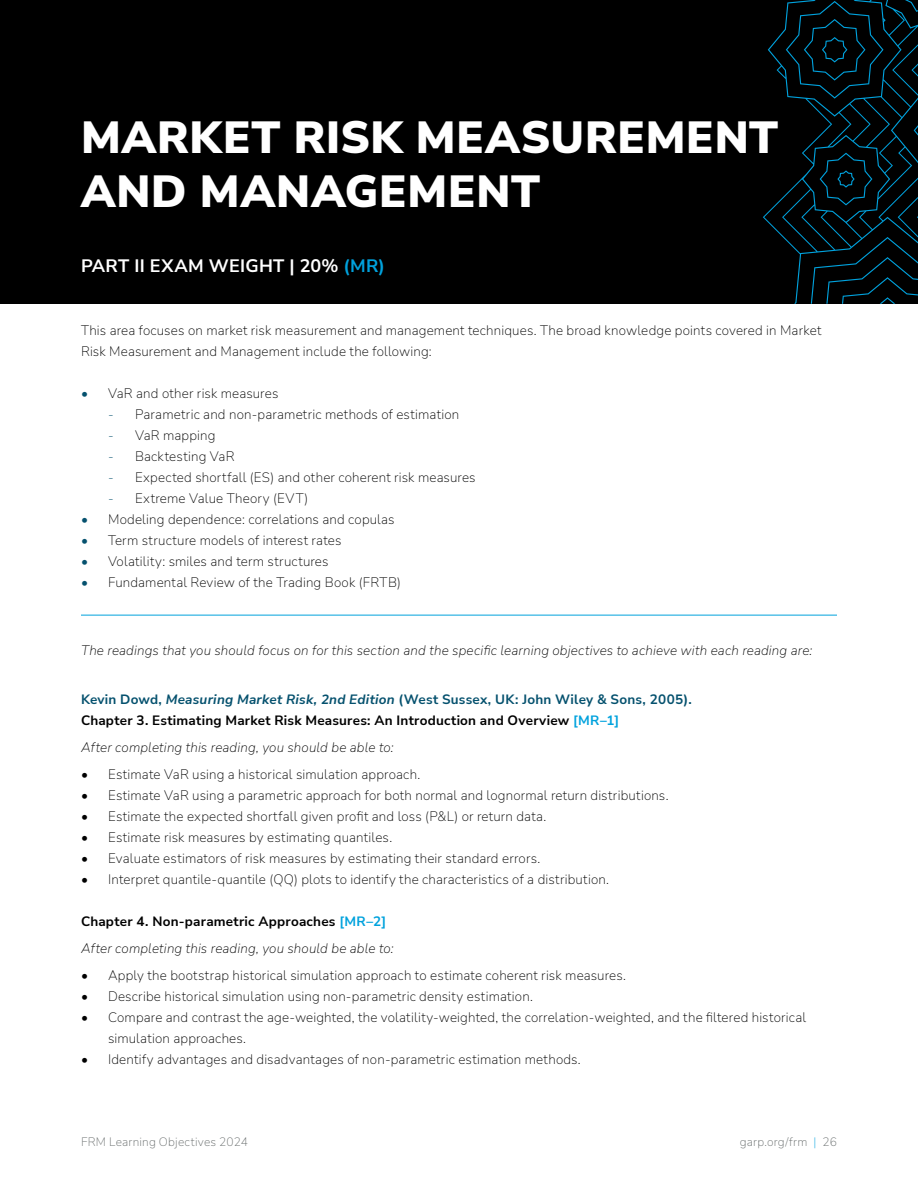
<style>
.page{position:relative;width:918px;height:1188px;background:#fff}
.page>*{position:absolute;margin:0;border:0;box-sizing:border-box;transform-origin:0 0}
.H1_Headlines{font:900 45px/54px "Nunito Sans";letter-spacing:.015em;color:#fff}
.H2b_Part_Subhead{font:700 18px "Nunito Sans";letter-spacing:.015em;color:#fff}
.Body_Text{font:200 13.5px/21px "Nunito Sans";letter-spacing:.01em;color:#000}
.Body_Italic{font:italic 200 13.5px "Nunito Sans";letter-spacing:.01em;color:#000}
.Body_Bold{font:700 13.5px "Nunito Sans";letter-spacing:.015em;color:#000}
.Citations{font:700 13.5px "Nunito Sans";letter-spacing:.015em;color:#05516e}
.t1{font:200 12px "Nunito Sans";letter-spacing:.015em;color:#666b6b}
.s1{color:#00a2dd}
.s2{font-weight:700;color:#05516e}
.s3{color:#05516e}
.s4{font-style:italic}
</style>
<div class="page">
<div style="left:0;top:0;width:918px;height:304px;background:#000"></div>
<svg style="left:763px;top:0;width:155px;height:304px"></svg>
<hr style="left:81px;top:615px;width:756px;height:1px;background:#00a2dd">
<p class="H1_Headlines" style="left:81px;top:109px;width:699px">MARKET RISK MEASUREMENT<br>AND MANAGEMENT</p>
<p class="H2b_Part_Subhead" style="left:81px;top:253px;width:306px">PART II EXAM WEIGHT | 20% <span class="s1">(MR)</span></p>
<p class="Body_Text" style="left:81px;top:319px;width:742px">This area focuses on market risk measurement and management techniques. The broad knowledge points covered in Market<br>Risk Measurement and Management include the following:</p>
<p class="Body_Text" style="left:81px;top:382px;width:199px"><span class="s2">•</span> VaR and other risk measures</p>
<p class="Body_Text" style="left:108px;top:403px;width:353px"><span class="s3">-</span> Parametric and non-parametric methods of estimation</p>
<p class="Body_Text" style="left:108px;top:424px;width:109px"><span class="s3">-</span> VaR mapping</p>
<p class="Body_Text" style="left:108px;top:445px;width:128px"><span class="s3">-</span> Backtesting VaR</p>
<p class="Body_Text" style="left:108px;top:466px;width:369px"><span class="s3">-</span> Expected shortfall (ES) and other coherent risk measures</p>
<p class="Body_Text" style="left:108px;top:487px;width:202px"><span class="s3">-</span> Extreme Value Theory (EVT)</p>
<p class="Body_Text" style="left:81px;top:508px;width:315px"><span class="s2">•</span> Modeling dependence: correlations and copulas</p>
<p class="Body_Text" style="left:81px;top:529px;width:262px"><span class="s2">•</span> Term structure models of interest rates</p>
<p class="Body_Text" style="left:81px;top:550px;width:249px"><span class="s2">•</span> Volatility: smiles and term structures</p>
<p class="Body_Text" style="left:81px;top:571px;width:321px"><span class="s2">•</span> Fundamental Review of the Trading Book (FRTB)</p>
<p class="Body_Italic" style="left:81px;top:641px;width:733px">The readings that you should focus on for this section and the specific learning objectives to achieve with each reading are:</p>
<p class="Citations" style="left:81px;top:690px;width:612px">Kevin Dowd, <span class="s4">Measuring Market Risk, 2nd Edition</span> (West Sussex, UK: John Wiley &amp; Sons, 2005).</p>
<p class="Body_Bold" style="left:81px;top:711px;width:540px">Chapter 3. Estimating Market Risk Measures: An Introduction and Overview <span class="s1">[MR–1]</span></p>
<p class="Body_Italic" style="left:81px;top:738px;width:314px">After completing this reading, you should be able to:</p>
<p class="Body_Text" style="left:81px;top:764px;width:341px">• Estimate VaR using a historical simulation approach.</p>
<p class="Body_Text" style="left:81px;top:785px;width:589px">• Estimate VaR using a parametric approach for both normal and lognormal return distributions.</p>
<p class="Body_Text" style="left:81px;top:806px;width:467px">• Estimate the expected shortfall given profit and loss (P&amp;L) or return data.</p>
<p class="Body_Text" style="left:81px;top:827px;width:313px">• Estimate risk measures by estimating quantiles.</p>
<p class="Body_Text" style="left:81px;top:848px;width:461px">• Evaluate estimators of risk measures by estimating their standard errors.</p>
<p class="Body_Text" style="left:81px;top:869px;width:530px">• Interpret quantile-quantile (QQ) plots to identify the characteristics of a distribution.</p>
<p class="Body_Bold" style="left:81px;top:912px;width:307px">Chapter 4. Non-parametric Approaches <span class="s1">[MR–2]</span></p>
<p class="Body_Italic" style="left:81px;top:939px;width:314px">After completing this reading, you should be able to:</p>
<p class="Body_Text" style="left:81px;top:965px;width:547px">• Apply the bootstrap historical simulation approach to estimate coherent risk measures.</p>
<p class="Body_Text" style="left:81px;top:986px;width:454px">• Describe historical simulation using non-parametric density estimation.</p>
<p class="Body_Text" style="left:108px;top:1007px;width:700px;text-indent:-27px">• Compare and contrast the age-weighted, the volatility-weighted, the correlation-weighted, and the filtered historical simulation approaches.</p>
<p class="Body_Text" style="left:81px;top:1049px;width:501px">• Identify advantages and disadvantages of non-parametric estimation methods.</p>
<p class="t1" style="left:81px;top:1134px;width:168px">FRM Learning Objectives 2024</p>
<p class="t1" style="left:740px;top:1134px;width:99px">garp.org/frm <span class="s1">|</span> 26</p>
</div>
